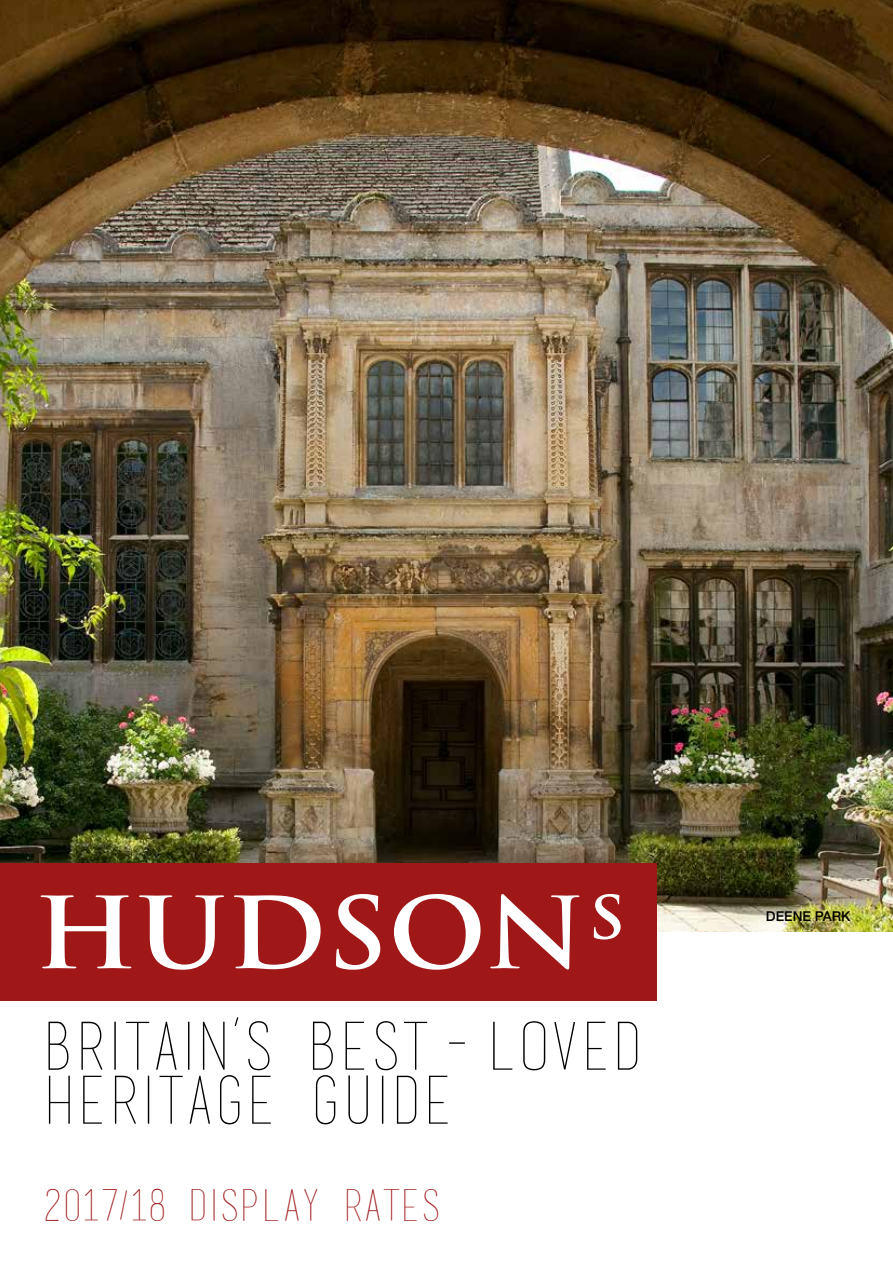
<style>
.page{position:relative;width:893px;height:1263px;background:#fff}
.page>*{position:absolute;margin:0;border:0;box-sizing:border-box;transform-origin:0 0}
.t1{font:66px/54px "basictitlefont";color:#000}
.t2{font:43.5px "basictitlefont";color:#a01718}
.t3{font:500 13.5px "Helvetica Neue";color:#000}
</style>
<div class="page">
<img style="left:0;top:0;width:893px;height:931px">
<div style="left:0;top:863px;width:657px;height:137px;background:#a01718"></div>
<svg style="left:41px;top:895px;width:90px;height:73px"></svg>
<svg style="left:139px;top:895px;width:85px;height:75px"></svg>
<svg style="left:234px;top:895px;width:87px;height:74px"></svg>
<svg style="left:336px;top:894px;width:44px;height:76px"></svg>
<svg style="left:394px;top:894px;width:86px;height:76px"></svg>
<svg style="left:490px;top:894px;width:89px;height:75px"></svg>
<svg style="left:594px;top:894px;width:27px;height:45px"></svg>
<p class="t1" style="left:43px;top:1016px;width:602px">BRITAIN’S BEST-LOVED<br>HERITAGE GUIDE</p>
<p class="t2" style="left:43px;top:1181px;width:400px">2017/18 DISPLAY RATES</p>
<p class="t3" style="left:766px;top:905px;width:86px">DEENE PARK</p>
</div>
